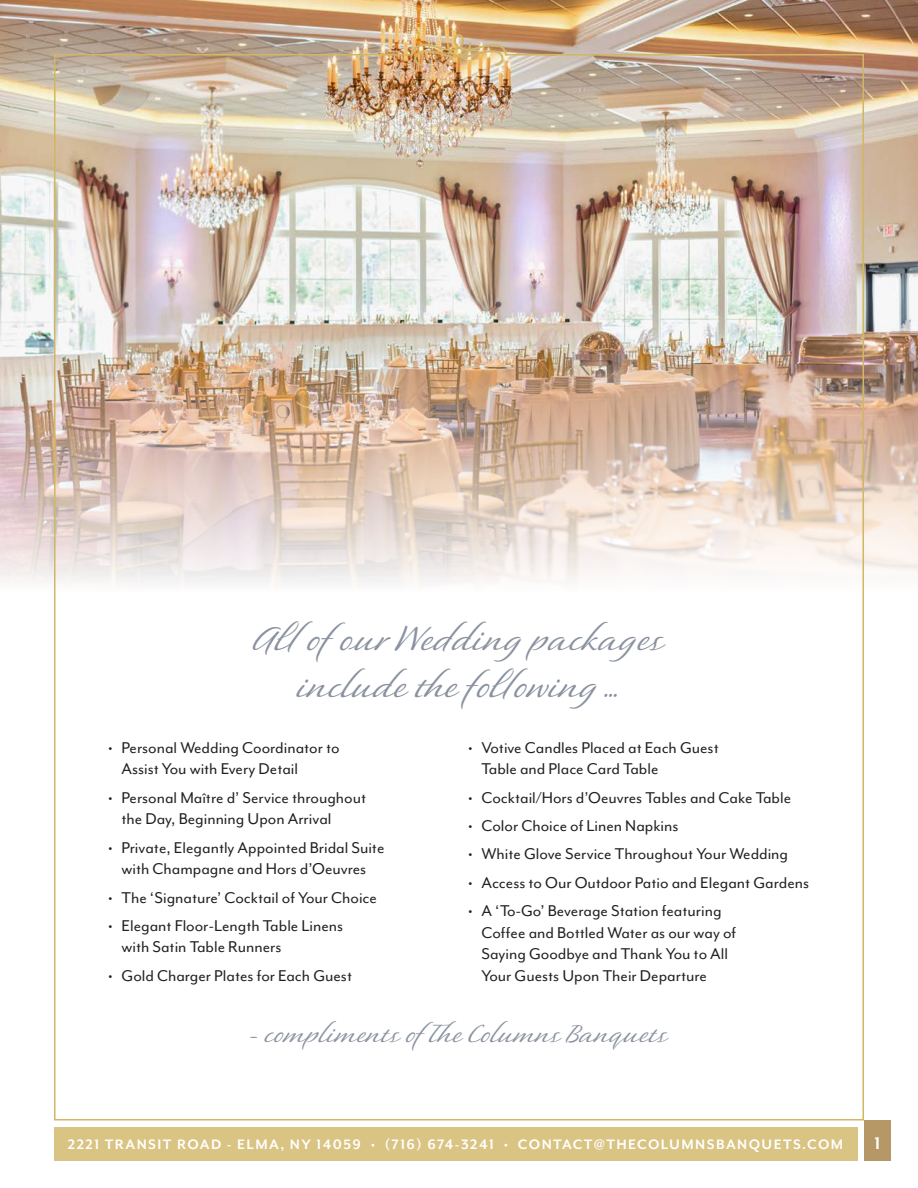
<style>
.page{position:relative;width:918px;height:1188px;background:#fff}
.page>*{position:absolute;margin:0;border:0;box-sizing:border-box;transform-origin:0 0}
.t1{font:39px/46.8px "P22 Sweepy Pro";color:#8a92a0;text-align:center}
.t2{font:28.5px "P22 Sweepy Pro";color:#8a92a0}
.t3{font:700 19.5px "Mr Eaves Mod OT";color:#fff}
.t4{font:18px/21.6px "Mr Eaves Mod OT";color:#231f20}
.t5{font:700 15.75px "Mr Eaves Mod OT";letter-spacing:.09em;color:#fff}
</style>
<div class="page">
<img style="left:0;top:0;width:918px;height:582px">
<img style="left:53px;top:53px;width:812px;height:1068px">
<div style="left:54px;top:1127px;width:803px;height:34px;background:#dac483"></div>
<div style="left:864px;top:1120px;width:27px;height:41px;background:#b59865"></div>
<img style="left:411px;top:34px;width:96px;height:32px">
<p class="t1" style="left:254px;top:617px;width:412px">Allof our Wedding packages include the following …</p>
<p class="t4" style="left:122px;top:737px;width:220px;text-indent:-14px">• Personal Wedding Coordinator to<br>Assist You with Every Detail</p>
<p class="t4" style="left:122px;top:787px;width:246px;text-indent:-14px">• Personal Maître d’ Service throughout the Day, Beginning Upon Arrival</p>
<p class="t4" style="left:108px;top:837px;width:278px;text-align:center">• Private, Elegantly Appointed Bridal Suite with Champagne and Hors d’Oeuvres</p>
<p class="t4" style="left:108px;top:887px;width:270px">• The ‘Signature’ Cocktail of Your Choice</p>
<p class="t4" style="left:122px;top:915px;width:223px;text-indent:-14px">• Elegant Floor-Length Table Linens with Satin Table Runners</p>
<p class="t4" style="left:108px;top:965px;width:246px">• Gold Charger Plates for Each Guest</p>
<p class="t4" style="left:482px;top:737px;width:239px;text-indent:-14px">• Votive Candles Placed at Each Guest<br>Table and Place Card Table</p>
<p class="t4" style="left:468px;top:787px;width:325px">• Cocktail/Hors d’Oeuvres Tables and Cake Table</p>
<p class="t4" style="left:468px;top:815px;width:212px">• Color Choice of Linen Napkins</p>
<p class="t4" style="left:468px;top:843px;width:322px">• White Glove Service Throughout Your Wedding</p>
<p class="t4" style="left:468px;top:872px;width:343px">• Access to Our Outdoor Patio and Elegant Gardens</p>
<p class="t4" style="left:482px;top:900px;width:256px;text-indent:-14px">• A ‘To-Go’ Beverage Station featuring Coffee and Bottled Water as our way of Saying Goodbye and Thank You to All Your Guests Upon Their Departure</p>
<p class="t2" style="left:250px;top:1018px;width:419px">— compliments of The Columns Banquets</p>
<p class="t5" style="left:68px;top:1136px;width:777px">2221 TRANSIT ROAD - ELMA, NY 14059 • (716) 674-3241 • CONTACT@THECOLUMNSBANQUETS.COM</p>
<p class="t3" style="left:874px;top:1133px;width:8px">1</p>
</div>
